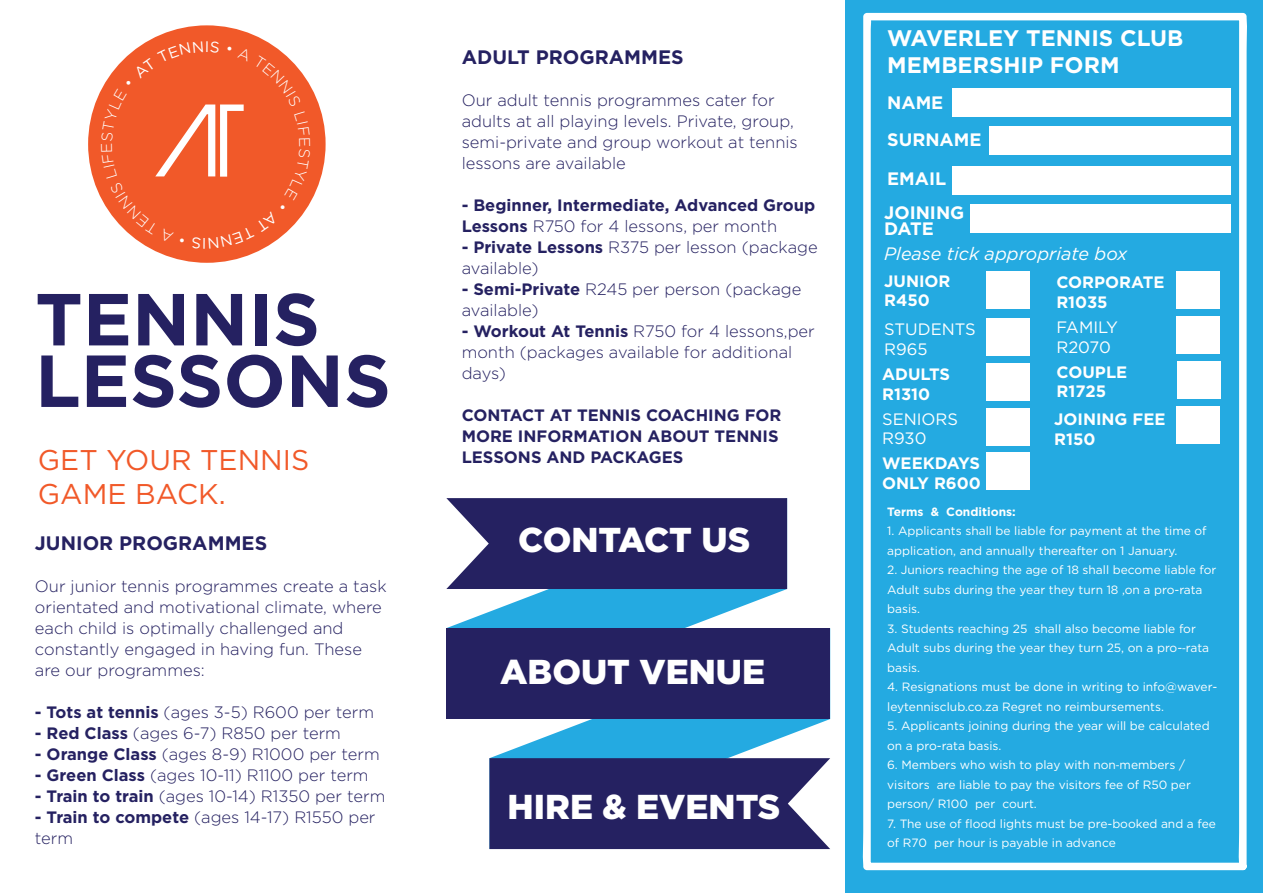
<style>
.page{position:relative;width:1263px;height:893px;background:#fff}
.page>*{position:absolute;margin:0;border:0;box-sizing:border-box;transform-origin:0 0}
.t1{font:96px "Devil Breeze";color:#fff}
.t2{font:700 73.5px/61.5px "Gotham";color:#252161}
.t3{font:900 34.5px "Gotham";color:#fff}
.t4{font:28.5px/34.2px "Gotham";color:#f15929}
.t5{font:700 22.5px/27px "Gotham";color:#fff}
.t6{font:700 19.5px "Gotham";color:#252161}
.t7{font:700 18px/37.2px "Gotham";color:#fff}
.t8{font:italic 18px "Gotham";color:#fff}
.t9{font:300 16.5px/21px "Gotham";color:#252161}
.t10{font:700 16.5px/21px "Gotham";color:#252161}
.t11{font:700 16.5px/19.5px "Gotham";color:#fff}
.t12{font:16.5px/19.5px "Gotham";color:#fff}
.t13{font:12px/19.5px "Gotham";color:#fff}
.t14{font:700 12px "Gotham";color:#fff}
.s1{font-weight:700}
.s2{font-weight:300}
.s3{font-family:"Myriad Pro"}
</style>
<div class="page">
<div style="left:845px;top:0;width:418px;height:893px;background:#24aae1"></div>
<div style="left:88px;top:25px;width:237px;height:238px;background:#f15929;border-radius:50%"></div>
<svg style="left:447px;top:589px;width:340px;height:39px;fill:#24aae1"></svg>
<svg style="left:490px;top:719px;width:340px;height:39px;fill:#24aae1"></svg>
<svg style="left:446px;top:498px;width:341px;height:91px;background:#332f6b"></svg>
<svg style="left:489px;top:758px;width:341px;height:91px;background:#322f6b"></svg>
<div style="left:446px;top:628px;width:384px;height:91px;background:#252161"></div>
<svg style="left:862px;top:13px;width:385px;height:858px"></svg>
<div style="left:952px;top:88px;width:278px;height:29px;background:#fff"></div>
<div style="left:988px;top:126px;width:242px;height:29px;background:#fff"></div>
<div style="left:952px;top:166px;width:278px;height:29px;background:#fff"></div>
<div style="left:970px;top:204px;width:260px;height:29px;background:#fff"></div>
<div style="left:986px;top:272px;width:43px;height:37px;background:#fff"></div>
<div style="left:986px;top:319px;width:43px;height:37px;background:#fff"></div>
<div style="left:986px;top:364px;width:43px;height:37px;background:#fff"></div>
<div style="left:986px;top:408px;width:43px;height:38px;background:#fff"></div>
<div style="left:986px;top:452px;width:43px;height:38px;background:#fff"></div>
<div style="left:1176px;top:272px;width:43px;height:37px;background:#fff"></div>
<div style="left:1176px;top:317px;width:44px;height:37px;background:#fff"></div>
<div style="left:1177px;top:361px;width:43px;height:38px;background:#fff"></div>
<div style="left:1176px;top:407px;width:43px;height:37px;background:#fff"></div>
<svg style="left:101px;top:41px;width:209px;height:208px"></svg>
<h1 class="t1" style="left:153px;top:99px;width:95px">AT</h1>
<h2 class="t2" style="left:35px;top:288px;width:357px">TENNIS<br>LESSONS</h2>
<h3 class="t4" style="left:38px;top:442px;width:273px">GET YOUR TENNIS<br>GAME BACK.</h3>
<p class="t6" style="left:35px;top:530px;width:234px">JUNIOR PROGRAMMES</p>
<p class="t9" style="left:35px;top:575px;width:353px">Our junior tennis programmes create a task orientated and motivational climate, where each child is optimally challenged and constantly engaged in having fun. These are our programmes:</p>
<p class="t9" style="left:35px;top:701px;width:340px"><span class="s1">- Tots at tennis</span> (ages 3-5) R600 per term</p>
<p class="t9" style="left:35px;top:722px;width:307px"><span class="s1">- Red Class</span> (ages 6-7) R850 per term</p>
<p class="t9" style="left:35px;top:743px;width:346px"><span class="s1">- Orange Class</span> (ages 8-9) R1000 per term</p>
<p class="t9" style="left:35px;top:764px;width:335px"><span class="s1">- Green Class</span> (ages 10-11) R1100 per term</p>
<p class="t9" style="left:35px;top:785px;width:352px"><span class="s1">- Train to train</span> (ages 10-14) R1350 per term</p>
<p class="t9" style="left:35px;top:806px;width:342px"><span class="s1">- Train to compete</span> (ages 14-17) R1550 per term</p>
<p class="t6" style="left:462px;top:44px;width:223px">ADULT PROGRAMMES</p>
<p class="t9" style="left:462px;top:89px;width:337px">Our adult tennis programmes cater for adults at all playing levels. Private, group, semi-private and group workout at tennis lessons are available</p>
<p class="t10" style="left:462px;top:195px;width:355px">- Beginner, Intermediate, Advanced Group<br>Lessons <span class="s2">R750 for 4 lessons, per month</span></p>
<p class="t9" style="left:462px;top:236px;width:357px"><span class="s1">- Private Lessons</span> R375 per lesson (package available)</p>
<p class="t9" style="left:462px;top:278px;width:341px"><span class="s1">- Semi-Private</span> R245 per person (package available)</p>
<p class="t9" style="left:462px;top:320px;width:355px"><span class="s1">- Workout At Tennis</span> R750 for 4 lessons,per month (packages available for additional days)</p>
<p class="t10" style="left:462px;top:405px;width:321px">CONTACT AT TENNIS COACHING FOR<br>MORE INFORMATION ABOUT TENNIS<br>LESSONS AND PACKAGES</p>
<h3 class="t3" style="left:518px;top:516px;width:234px">CONTACT US</h3>
<h3 class="t3" style="left:500px;top:648px;width:266px">ABOUT VENUE</h3>
<h3 class="t3" style="left:507px;top:783px;width:274px">HIRE &amp; EVENTS</h3>
<h3 class="t5" style="left:887px;top:24px;width:298px">WAVERLEY TENNIS CLUB<br>MEMBERSHIP FORM</h3>
<p class="t7" style="left:887px;top:84px;width:96px">NAME<br>SURNAME</p>
<p class="t7" style="left:884px;top:162px;width:82px;line-height:33.6px">EMAIL<br>JOINING</p>
<p class="t7" style="left:884px;top:210px;width:51px">DATE</p>
<p class="t8" style="left:884px;top:242px;width:245px">Please tick appropriate box</p>
<p class="t11" style="left:884px;top:271px;width:68px">JUNIOR<br>R450</p>
<p class="t12" style="left:884px;top:319px;width:93px">STUDENTS<br>R965</p>
<p class="t11" style="left:882px;top:364px;width:69px">ADULTS<br>R1310</p>
<p class="t12" style="left:882px;top:409px;width:77px">SENIORS<br>R930</p>
<p class="t11" style="left:882px;top:453px;width:100px">WEEKDAYS<br>ONLY R600</p>
<p class="t11" style="left:1056px;top:272px;width:110px">CORPORATE<br>R1035</p>
<p class="t12" style="left:1056px;top:317px;width:63px">FAMILY<br>R2070</p>
<p class="t11" style="left:1056px;top:362px;width:72px">COUPLE<br>R1725</p>
<p class="t11" style="left:1054px;top:409px;width:113px">JOINING FEE<br>R150</p>
<p class="t14" style="left:887px;top:503px;width:130px">Terms &amp; Conditions:</p>
<p class="t13" style="left:887px;top:521px;width:321px">1. Applicants shall be liable for payment at the time of application, and annually thereafter on 1 January.</p>
<p class="t13" style="left:887px;top:560px;width:331px">2. Juniors reaching the age of 18 shall become liable for<br>Adult subs during the year they turn 18 ,on a pro-rata basis.</p>
<p class="t13" style="left:887px;top:618px;width:323px">3. Students reaching 25 shall also become liable for<br>Adult subs during the year they turn 25, on a pro-<span class="s3">‐</span>rata basis.</p>
<p class="t13" style="left:887px;top:677px;width:332px">4. Resignations must be done in writing to info@waver&shy;leytennisclub.co.za Regret no reimbursements.</p>
<p class="t13" style="left:887px;top:716px;width:324px">5. Applicants joining during the year will be calculated on a pro-rata basis.</p>
<p class="t13" style="left:887px;top:755px;width:305px">6. Members who wish to play with non<span class="s3">‐</span>members / visitors are liable to pay the visitors fee of R50 per person/ R100 per court.</p>
<p class="t13" style="left:887px;top:813px;width:330px">7. The use of flood lights must be pre-booked and a fee of R70 per hour is payable in advance</p>
</div>
